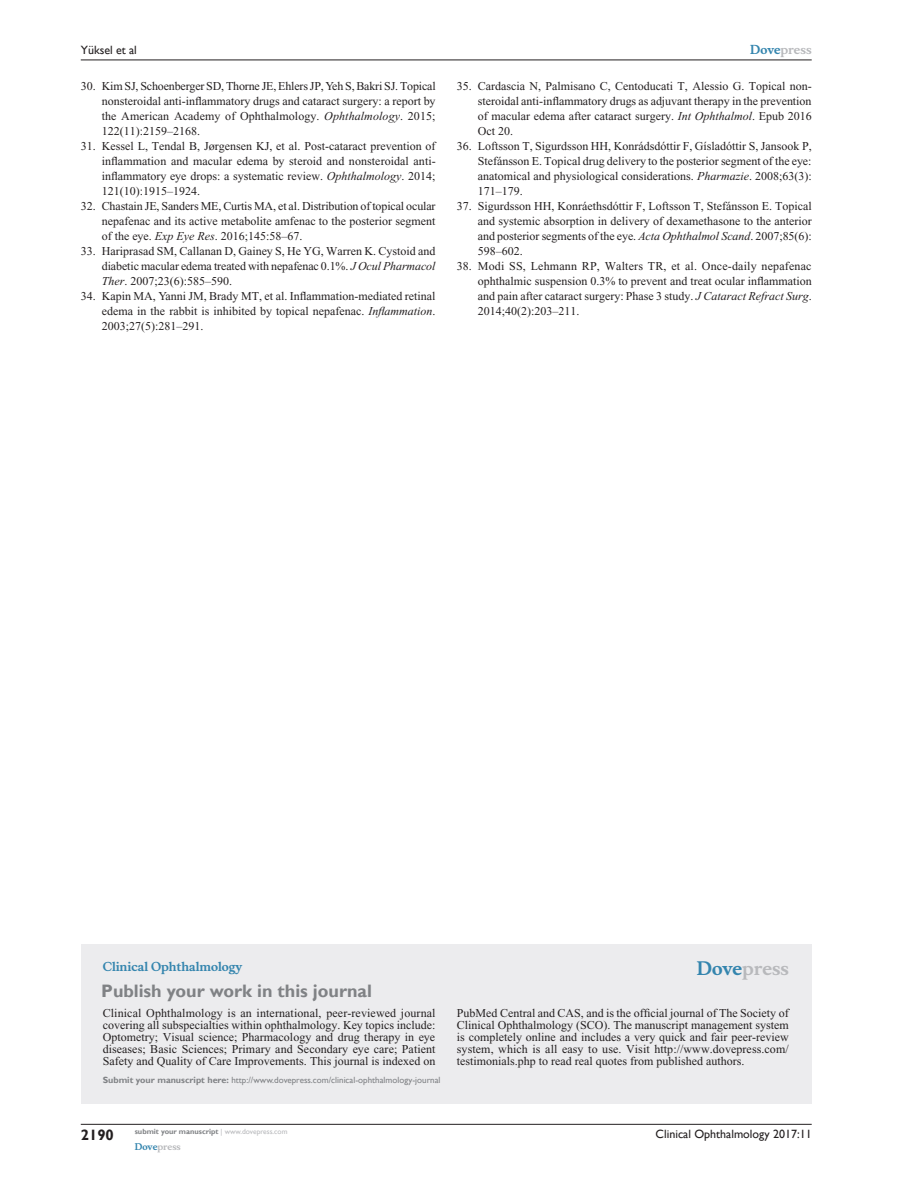
<style>
.page{position:relative;width:918px;height:1188px;background:#fff}
.page>*{position:absolute;margin:0;border:0;box-sizing:border-box;transform-origin:0 0}
.PromBx-H1{font:700 18px "Gill Sans";color:#808285}
.PromBx-Brand{font:700 18px "Musee";color:#b8b9bc}
.t1{font:700 15px "Gill Sans";color:#231f20}
.RefNL2{font:12px/15px "Times New Roman";color:#231f20;text-align:justify}
.PromBx-Tx{font:12px/12px "Times New Roman";color:#231f20;text-align:justify}
.t2{font:12px "Gill Sans";color:#231f20}
.PromBx-JrnlName{font:700 12px "Musee";color:#3485ae}
.t3{font:700 12px "Musee";color:#b8b9bc}
.PromBx-SubmitMssWebA{font:9px "Gill Sans";color:#808285}
.t4{font:700 9px "Musee";color:#b8b9bc}
.t5{font:700 7.5px "Gill Sans";color:#808285}
.s1{font-style:italic}
.s2{color:#3485ae}
.s3{font-weight:700}
.s4{font-weight:400;color:#b8b9bc}
</style>
<div class="page">
<div style="left:81px;top:944px;width:731px;height:159px;background:#ececee"></div>
<hr style="left:81px;top:1124px;width:731px;height:1px;background:#231f20">
<hr style="left:81px;top:60px;width:731px;height:1px;background:#231f20">
<p class="t2" style="left:81px;top:43px;width:58px">Yüksel et al</p>
<p class="RefNL2" style="left:102px;top:79px;width:335px;text-indent:-21px">30. Kim SJ, Schoenberger SD, Thorne JE, Ehlers JP, Yeh S, Bakri SJ. Topical nonsteroidal anti-inflammatory drugs and cataract surgery: a report by the American Academy of Ophthalmology. <span class="s1">Ophthalmology</span>. 2015; 122(11):2159–2168.</p>
<p class="RefNL2" style="left:102px;top:139px;width:336px;text-indent:-21px">31. Kessel L, Tendal B, Jørgensen KJ, et al. Post-cataract prevention of inflammation and macular edema by steroid and nonsteroidal anti&shy;inflammatory eye drops: a systematic review. <span class="s1">Ophthalmology</span>. 2014; 121(10):1915–1924.</p>
<p class="RefNL2" style="left:102px;top:199px;width:335px;text-indent:-21px">32. Chastain JE, Sanders ME, Curtis MA, et al. Distribution of topical ocular nepafenac and its active metabolite amfenac to the posterior segment of the eye. <span class="s1">Exp Eye Res</span>. 2016;145:58–67.</p>
<p class="RefNL2" style="left:102px;top:244px;width:335px;text-indent:-21px">33. Hariprasad SM, Callanan D, Gainey S, He YG, Warren K. Cystoid and diabetic macular edema treated with nepafenac 0.1%. <span class="s1">J Ocul Pharmacol Ther</span>. 2007;23(6):585–590.</p>
<p class="RefNL2" style="left:102px;top:289px;width:335px;text-indent:-21px">34. Kapin MA, Yanni JM, Brady MT, et al. Inflammation-mediated retinal edema in the rabbit is inhibited by topical nepafenac. <span class="s1">Inflammation</span>.<br>2003;27(5):281–291.</p>
<p class="t3" style="left:750px;top:43px;width:63px"><span class="s2">Dove</span>press</p>
<p class="RefNL2" style="left:478px;top:79px;width:335px;text-indent:-21px">35. Cardascia N, Palmisano C, Centoducati T, Alessio G. Topical non&shy;steroidal anti-inflammatory drugs as adjuvant therapy in the prevention of macular edema after cataract surgery. <span class="s1">Int Ophthalmol</span>. Epub 2016<br>Oct 20.</p>
<p class="RefNL2" style="left:478px;top:139px;width:335px;text-indent:-21px">36. Loftsson T, Sigurdsson HH, Konrádsdóttir F, Gísladóttir S, Jansook P, Stefánsson E. Topical drug delivery to the posterior segment of the eye: anatomical and physiological considerations. <span class="s1">Pharmazie</span>. 2008;63(3):<br>171–179.</p>
<p class="RefNL2" style="left:478px;top:199px;width:335px;text-indent:-21px">37. Sigurdsson HH, Konráethsdóttir F, Loftsson T, Stefánsson E. Topical and systemic absorption in delivery of dexamethasone to the anterior and posterior segments of the eye. <span class="s1">Acta Ophthalmol Scand</span>. 2007;85(6):<br>598–602.</p>
<p class="RefNL2" style="left:478px;top:259px;width:335px;text-indent:-21px">38. Modi SS, Lehmann RP, Walters TR, et al. Once-daily nepafenac ophthalmic suspension 0.3% to prevent and treat ocular inflammation and pain after cataract surgery: Phase 3 study. <span class="s1">J Cataract Refract Surg</span>.<br>2014;40(2):203–211.</p>
<p class="PromBx-JrnlName" style="left:103px;top:959px;width:141px">Clinical Ophthalmology</p>
<p class="PromBx-H1" style="left:101px;top:980px;width:272px">Publish your work in this journal</p>
<p class="PromBx-Brand" style="left:697px;top:958px;width:94px"><span class="s2">Dove</span>press</p>
<p class="PromBx-Tx" style="left:103px;top:1007px;width:334px">Clinical Ophthalmology is an international, peer-reviewed journal covering all subspecialties within ophthalmology. Key topics include:<br>Optometry; Visual science; Pharmacology and drug therapy in eye diseases; Basic Sciences; Primary and Secondary eye care; Patient Safety and Quality of Care Improvements. This journal is indexed on</p>
<p class="PromBx-Tx" style="left:457px;top:1007px;width:333px">PubMed Central and CAS, and is the official journal of The Society of Clinical Ophthalmology (SCO). The manuscript management system is completely online and includes a very quick and fair peer-review system, which is all easy to use. Visit http://www.dovepress.com/ testimonials.php to read real quotes from published authors.</p>
<p class="PromBx-SubmitMssWebA" style="left:103px;top:1075px;width:339px"><span class="s3">Submit your manuscript here:</span> http://www.dovepress.com/clinical-ophthalmology-journal</p>
<p class="t1" style="left:81px;top:1126px;width:35px">2190</p>
<p class="t5" style="left:135px;top:1127px;width:154px">submit your manuscript <span class="s4">| www.dovepress.com</span></p>
<p class="t4" style="left:135px;top:1141px;width:48px"><span class="s2">Dove</span>press</p>
<p class="t2" style="left:656px;top:1127px;width:158px">Clinical Ophthalmology 2017:11</p>
</div>
